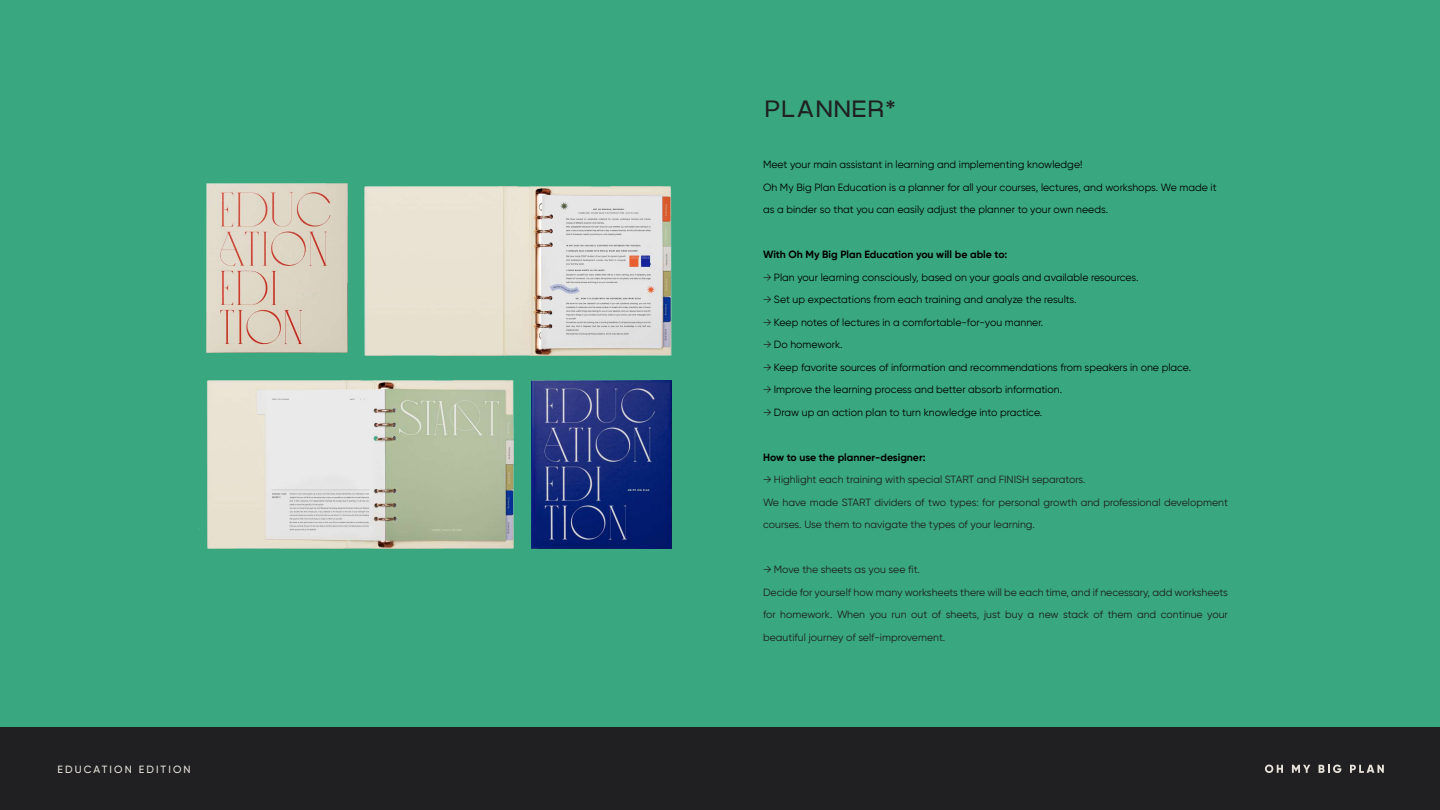
<style>
.page{position:relative;width:1440px;height:810px;background:#39a880}
.page>*{position:absolute;margin:0;border:0;box-sizing:border-box;transform-origin:0 0}
.t1{font:23.48px "Power Grotesk";letter-spacing:.1em;color:#202022}
.t2{font:10.5px/22.5px "Gilroy";color:#000}
.t3{font:10.5px/22.5px "Gilroy";color:#1d1d1b}
.t4{font:700 10.5px "Gilroy";color:#000}
.t5{font:500 10.5px "Gilroy";letter-spacing:.2em;color:#e7e2da}
.s1{color:#1d1d1b}
</style>
<div class="page">
<img style="left:207px;top:184px;width:140px;height:168px">
<div style="left:0;top:728px;width:1440px;height:82px;background:#202022"></div>
<svg style="left:1265px;top:765px;width:18px;height:8px"></svg>
<svg style="left:1292px;top:765px;width:18px;height:8px"></svg>
<svg style="left:1319px;top:765px;width:22px;height:8px"></svg>
<svg style="left:1350px;top:765px;width:34px;height:8px"></svg>
<img style="left:198px;top:380px;width:316px;height:169px">
<img style="left:364px;top:187px;width:308px;height:168px">
<img style="left:532px;top:380px;width:140px;height:169px">
<p class="t5" style="left:58px;top:763px;width:135px">EDUCATION EDITION</p>
<h1 class="t1" style="left:766px;top:98px;width:131px">PLANNER*</h1>
<p class="t2" style="left:763px;top:153px;width:455px">Meet your main assistant in learning and implementing knowledge!<br>Oh My Big Plan Education is a planner for all your courses, lectures, and workshops. We made it as a binder so that you can easily adjust the planner to your own needs.</p>
<p class="t4" style="left:763px;top:248px;width:246px">With Oh My Big Plan Education you will be able to:</p>
<p class="t2" style="left:763px;top:266px;width:377px"><span class="s1">→</span> Plan your learning consciously, based on your goals and available resources.</p>
<p class="t2" style="left:763px;top:288px;width:315px"><span class="s1">→</span> Set up expectations from each training and analyze the results.</p>
<p class="t2" style="left:763px;top:311px;width:282px"><span class="s1">→</span> Keep notes of lectures in a comfortable-for-you manner.</p>
<p class="t2" style="left:763px;top:333px;width:81px"><span class="s1">→</span> Do homework.</p>
<p class="t2" style="left:763px;top:356px;width:430px"><span class="s1">→</span> Keep favorite sources of information and recommendations from speakers in one place.</p>
<p class="t2" style="left:763px;top:378px;width:301px"><span class="s1">→</span> Improve the learning process and better absorb information.</p>
<p class="t2" style="left:763px;top:401px;width:281px"><span class="s1">→</span> Draw up an action plan to turn knowledge into practice.</p>
<p class="t4" style="left:763px;top:451px;width:164px">How to use the planner-designer:</p>
<p class="t3" style="left:763px;top:468px;width:466px">→ Highlight each training with special START and FINISH separators.<br>We have made START dividers of two types: for personal growth and professional development courses. Use them to navigate the types of your learning.</p>
<p class="t3" style="left:763px;top:558px;width:466px">→ Move the sheets as you see fit.<br>Decide for yourself how many worksheets there will be each time, and if necessary, add worksheets for homework. When you run out of sheets, just buy a new stack of them and continue your beautiful journey of self-improvement.</p>
</div>
